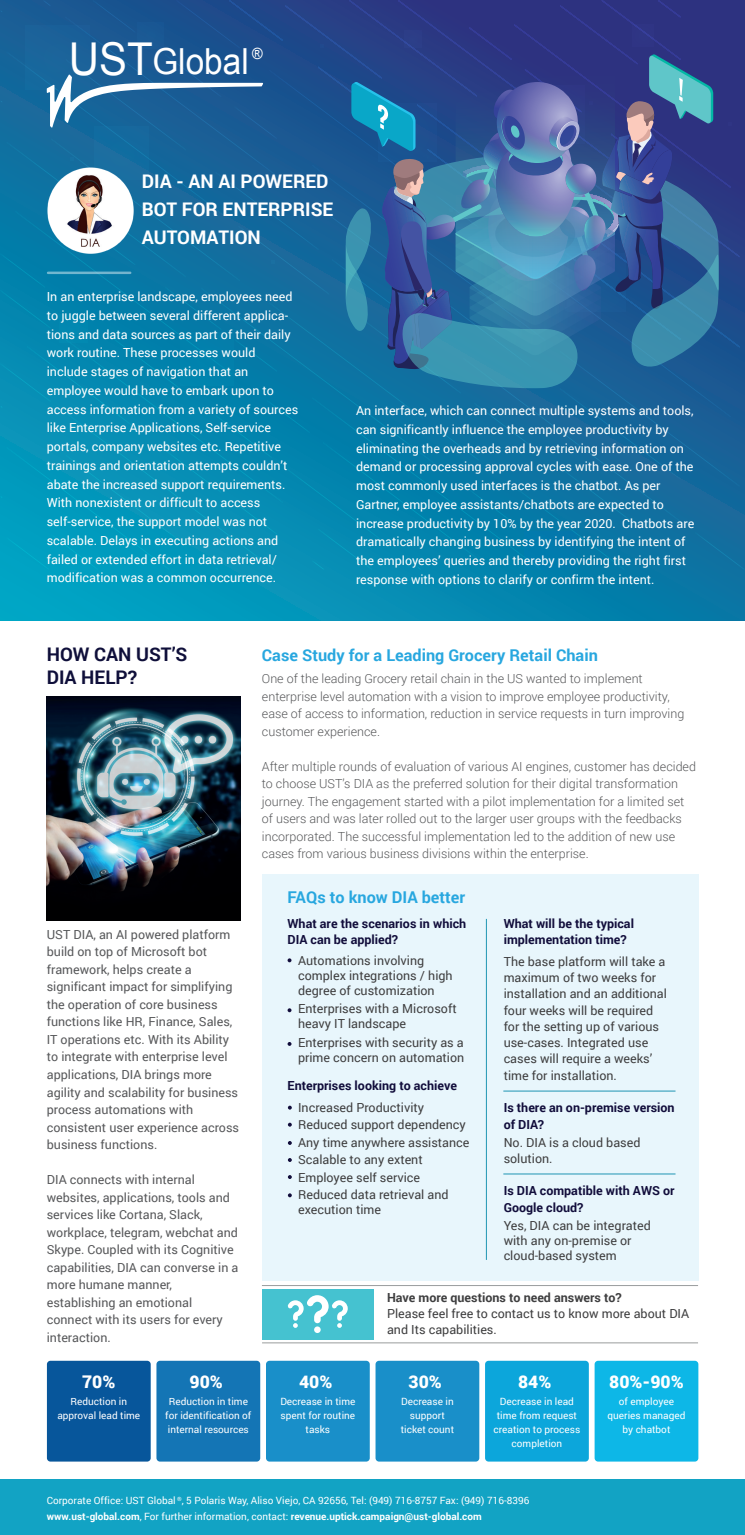
<style>
.page{position:relative;width:745px;height:1535px;background:#fff}
.page>*{position:absolute;margin:0;border:0;box-sizing:border-box;transform-origin:0 0}
.t1{font:35.88px "Arial";color:#fff;scale:.93 1}
.t2{font:700 18.75px/27.5px "Roboto";color:#fff}
.t3{font:700 18.75px/22.5px "Roboto";color:#0f0f3a}
.t4{font:900 17.5px "Roboto";color:#fff}
.t5{font:700 16.25px "Roboto";color:#28a7df}
.t6{font:15.5px "Arial";color:#fff;scale:.93 1}
.t7{font:12.5px/18.8px "Roboto";color:#fff}
.t8{font:12.5px/16.2px "Roboto";color:#3e3e3f}
.t9{font:12.5px/17.5px "Roboto";color:#57585a}
.t10{font:300 12.5px/17.5px "Roboto";color:#57585a}
.t11{font:700 12.5px/16.2px "Roboto";color:#110d3b}
.t12{font:700 12.5px "Roboto";color:#3e3e3f}
.t13{font:10px/13.8px "Roboto";color:#fff;text-align:center}
.s1{font-size:45.25px}
.s2{font-weight:700}
</style>
<div class="page">
<div style="left:0;top:0;width:744px;height:620px;background:linear-gradient(to right,#00a8c7,#0775a3)"></div>
<div style="left:262px;top:874px;width:436px;height:406px;background:#e8f6fc"></div>
<svg style="left:287px;top:958px;width:4px;height:4px"></svg>
<svg style="left:287px;top:1008px;width:4px;height:4px"></svg>
<svg style="left:288px;top:1193px;width:3px;height:4px"></svg>
<hr style="left:503px;top:1090px;width:172px;height:1px;background:#1f95b3">
<hr style="left:503px;top:1173px;width:172px;height:1px;background:#1f95b3">
<hr style="left:262px;top:1285px;width:435px;height:1px;background:#999c9d">
<hr style="left:262px;top:1342px;width:435px;height:1px;background:#999c9d">
<div style="left:262px;top:1288px;width:111px;height:50px;background:#45c2d0"></div>
<svg style="left:287px;top:1295px;width:60px;height:37px"></svg>
<div style="left:0;top:1479px;width:744px;height:55px;background:#12a3c4"></div>
<svg style="left:1px;top:1px;width:743px;height:568px;background:#1d6ea1"></svg>
<hr style="left:486px;top:918px;width:1px;height:341px;background:#1f95b3">
<img style="left:47px;top:696px;width:193px;height:224px">
<img style="left:44px;top:167px;width:92px;height:87px">
<div style="left:47px;top:1360px;width:104px;height:101px;background:#07569b;border-radius:4px"></div>
<div style="left:156px;top:1360px;width:104px;height:101px;background:#1475b5;border-radius:4px"></div>
<div style="left:266px;top:1360px;width:103px;height:101px;background:#198fc9;border-radius:4px"></div>
<div style="left:375px;top:1360px;width:104px;height:101px;background:#198fc9;border-radius:4px"></div>
<div style="left:484px;top:1360px;width:104px;height:101px;background:#0ca6db;border-radius:4px"></div>
<div style="left:594px;top:1360px;width:104px;height:101px;background:#0db7e7;border-radius:4px"></div>
<h1 class="t1" style="left:69px;top:37px;width:195px"><span class="s1">UST</span>Global</h1>
<p class="t6" style="left:252px;top:43px;width:13px">®</p>
<h2 class="t2" style="left:142px;top:167px;width:193px">DIA - AN AI POWERED<br>BOT FOR ENTERPRISE<br>AUTOMATION</h2>
<p class="t7" style="left:47px;top:287px;width:253px">In an enterprise landscape, employees need to juggle between several different applica&shy;tions and data sources as part of their daily work routine. These processes would include stages of navigation that an employee would have to embark upon to access information from a variety of sources like Enterprise Applications, Self-service portals, company websites etc. Repetitive trainings and orientation attempts couldn’t abate the increased support requirements.<br>With nonexistent or difficult to access self-service, the support model was not scalable. Delays in executing actions and failed or extended effort in data retrieval/ modification was a common occurrence.</p>
<p class="t7" style="left:356px;top:401px;width:339px">An interface, which can connect multiple systems and tools, can significantly influence the employee productivity by eliminating the overheads and by retrieving information on demand or processing approval cycles with ease. One of the most commonly used interfaces is the chatbot. As per Gartner, employee assistants/chatbots are expected to increase productivity by 10% by the year 2020. Chatbots are dramatically changing business by identifying the intent of the employees’ queries and thereby providing the right first response with options to clarify or confirm the intent.</p>
<h2 class="t3" style="left:47px;top:642px;width:142px">HOW CAN UST’S<br>DIA HELP?</h2>
<p class="t9" style="left:47px;top:925px;width:194px">UST DIA, an AI powered platform build on top of Microsoft bot framework, helps create a significant impact for simplifying the operation of core business functions like HR, Finance, Sales,<br>IT operations etc. With its Ability to integrate with enterprise level applications, DIA brings more agility and scalability for business process automations with consistent user experience across business functions.</p>
<p class="t9" style="left:47px;top:1170px;width:193px">DIA connects with internal websites, applications, tools and services like Cortana, Slack, workplace, telegram, webchat and<br>Skype. Coupled with its Cognitive capabilities, DIA can converse in a more humane manner, establishing an emotional connect with its users for every interaction.</p>
<h3 class="t5" style="left:262px;top:644px;width:337px">Case Study for a Leading Grocery Retail Chain</h3>
<p class="t10" style="left:262px;top:669px;width:423px">One of the leading Grocery retail chain in the US wanted to implement enterprise level automation with a vision to improve employee productivity, ease of access to information, reduction in service requests in turn improving customer experience.</p>
<p class="t10" style="left:262px;top:757px;width:435px">After multiple rounds of evaluation of various AI engines, customer has decided to choose UST’s DIA as the preferred solution for their digital transformation journey. The engagement started with a pilot implementation for a limited set of users and was later rolled out to the larger user groups with the feedbacks incorporated. The successful implementation led to the addition of new use cases from various business divisions within the enterprise.</p>
<h3 class="t5" style="left:287px;top:886px;width:179px">FAQs to know DIA better</h3>
<p class="t11" style="left:287px;top:914px;width:180px">What are the scenarios in which<br>DIA can be applied?</p>
<p class="t8" style="left:298px;top:952px;width:156px;line-height:15px">Automations involving complex integrations / high degree of customization</p>
<p class="t8" style="left:298px;top:1000px;width:160px;line-height:15px">Enterprises with a Microsoft heavy IT landscape</p>
<p class="t8" style="left:298px;top:1034px;width:167px;line-height:15px">Enterprises with security as a prime concern on automation</p>
<p class="t11" style="left:503px;top:914px;width:132px">What will be the typical implementation time?</p>
<p class="t8" style="left:503px;top:952px;width:165px">The base platform will take a maximum of two weeks for installation and an additional four weeks will be required for the setting up of various use-cases. Integrated use cases will require a weeks’ time for installation.</p>
<p class="t11" style="left:287px;top:1076px;width:171px">Enterprises looking to achieve</p>
<p class="t8" style="left:298px;top:1098px;width:173px;line-height:17.5px">Increased Productivity<br>Reduced support dependency<br>Any time anywhere assistance<br>Scalable to any extent<br>Employee self service<br>Reduced data retrieval and</p>
<p class="t8" style="left:298px;top:1201px;width:84px">execution time</p>
<p class="t11" style="left:503px;top:1099px;width:172px">Is there an on-premise version of DIA?</p>
<p class="t8" style="left:503px;top:1133px;width:138px">No. DIA is a cloud based solution.</p>
<p class="t11" style="left:503px;top:1182px;width:172px">Is DIA compatible with AWS or<br>Google cloud?</p>
<p class="t8" style="left:503px;top:1217px;width:149px;line-height:15px">Yes, DIA can be integrated with any on-premise or cloud-based system</p>
<p class="t12" style="left:387px;top:1288px;width:236px">Have more questions to need answers to?</p>
<p class="t8" style="left:387px;top:1304px;width:303px">Please feel free to contact us to know more about DIA and Its capabilities.</p>
<h3 class="t4" style="left:82px;top:1369px;width:35px">70%</h3>
<p class="t13" style="left:57px;top:1394px;width:84px">Reduction in approval lead time</p>
<h3 class="t4" style="left:189px;top:1369px;width:35px">90%</h3>
<p class="t13" style="left:165px;top:1394px;width:87px">Reduction in time for identification of internal resources</p>
<h3 class="t4" style="left:299px;top:1369px;width:35px">40%</h3>
<p class="t13" style="left:280px;top:1394px;width:77px">Decrease in time spent for routine tasks</p>
<h3 class="t4" style="left:408px;top:1369px;width:35px">30%</h3>
<p class="t13" style="left:400px;top:1394px;width:55px">Decrease in support ticket count</p>
<h3 class="t4" style="left:518px;top:1369px;width:35px">84%</h3>
<p class="t13" style="left:493px;top:1394px;width:88px">Decrease in lead time from request creation to process completion</p>
<h3 class="t4" style="left:609px;top:1369px;width:76px">80%-90%</h3>
<p class="t13" style="left:607px;top:1394px;width:79px">of employee queries managed by chatbot</p>
<p class="t13" style="left:47px;top:1491px;width:483px;line-height:16.2px;text-align:left">Corporate Office: UST Global <sup>®</sup>, 5 Polaris Way, Aliso Viejo, CA 92656, Tel: (949) 716-8757 Fax: (949) 716-8396 <span class="s2">www.ust-global.com</span>, For further information, contact: <span class="s2">revenue.uptick.campaign@ust-global.com</span></p>
</div>
